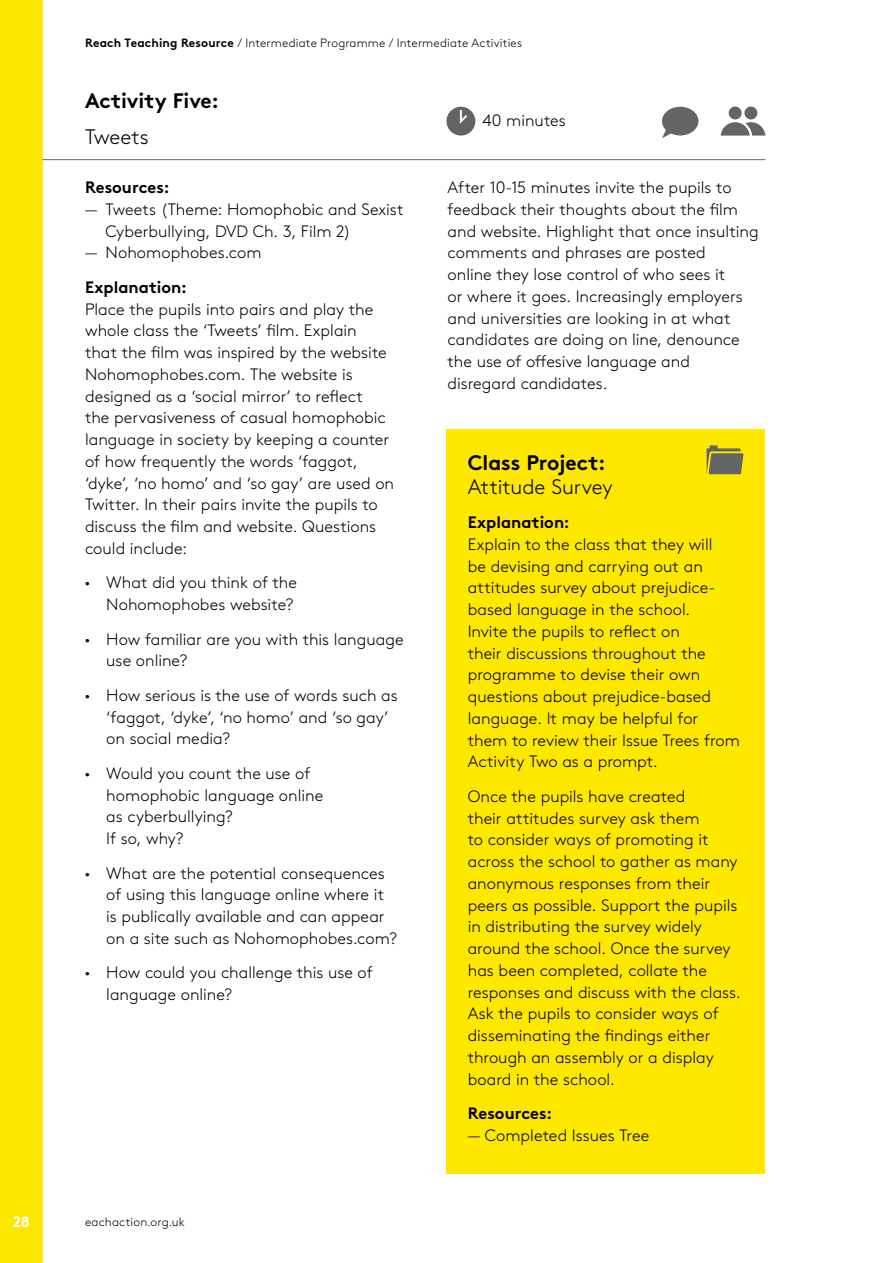
<style>
.page{position:relative;width:893px;height:1263px;background:#fff}
.page>*{position:absolute;margin:0;border:0;box-sizing:border-box;transform-origin:0 0}
.t1{font:700 21px "Brown";letter-spacing:-.005em;color:#000}
.t2{font:300 21px "Brown";letter-spacing:-.005em;color:#000}
.t3{font:300 16.5px/21.8px "Brown";color:#000}
.t4{font:700 16.5px "Brown";color:#000}
.t5{font:700 15px "Brown";color:#fff}
.t6{font:300 12px "Brown";letter-spacing:.015em;color:#000}
.s1{font-weight:700}
.s2{font-family:"Myriad Pro";font-weight:400}
</style>
<div class="page">
<div style="left:0;top:0;width:43px;height:1263px;background:#ffe800"></div>
<div style="left:744px;top:106px;width:13px;height:13px;background:#636466;border-radius:50%"></div>
<div style="left:729px;top:106px;width:13px;height:13px;background:#636466;border-radius:50%"></div>
<svg style="left:721px;top:122px;width:44px;height:14px"></svg>
<svg style="left:446px;top:107px;width:29px;height:29px"></svg>
<svg style="left:662px;top:107px;width:36px;height:31px"></svg>
<div style="left:446px;top:429px;width:319px;height:744px;background:#ffe800"></div>
<svg style="left:707px;top:445px;width:36px;height:29px"></svg>
<hr style="left:43px;top:159px;width:722px;height:1px;background:#636466">
<p class="t6" style="left:85px;top:34px;width:439px"><span class="s1">Reach Teaching Resource</span> / Intermediate Programme / Intermediate Activities</p>
<p class="t1" style="left:85px;top:84px;width:135px">Activity Five:</p>
<p class="t2" style="left:85px;top:121px;width:65px">Tweets</p>
<p class="t4" style="left:85px;top:174px;width:86px">Resources:</p>
<p class="t3" style="left:106px;top:197px;width:300px;text-indent:-21px">— Tweets (Theme: Homophobic and Sexist<br>Cyberbullying, DVD Ch. 3, Film 2)</p>
<p class="t3" style="left:85px;top:241px;width:178px">— Nohomophobes.com</p>
<p class="t4" style="left:85px;top:274px;width:104px">Explanation:</p>
<p class="t3" style="left:85px;top:297px;width:311px">Place the pupils into pairs and play the whole class the ‘Tweets’ film. Explain<br>that the film was inspired by the website Nohomophobes.com. The website is designed as a ‘social mirror’ to reflect<br>the pervasiveness of casual homophobic language in society by keeping a counter of how frequently the words ‘faggot, ‘dyke’, ‘no homo’ and ‘so gay’ are used on Twitter. In their pairs invite the pupils to discuss the film and website. Questions could include:</p>
<p class="t3" style="left:85px;top:571px;width:214px;text-align:right"><span class="s2">•</span> What did you think of the<br>Nohomophobes website?</p>
<p class="t3" style="left:106px;top:627px;width:299px;text-indent:-21px"><span class="s2">•</span> How familiar are you with this language use online?</p>
<p class="t3" style="left:106px;top:683px;width:293px;text-indent:-21px"><span class="s2">•</span> How serious is the use of words such as ‘faggot, ‘dyke’, ‘no homo’ and ‘so gay’ on social media?</p>
<p class="t3" style="left:106px;top:761px;width:218px;text-indent:-21px"><span class="s2">•</span> Would you count the use of homophobic language online as cyberbullying?<br>If so, why?</p>
<p class="t3" style="left:106px;top:861px;width:292px;text-indent:-21px"><span class="s2">•</span> What are the potential consequences of using this language online where it is publically available and can appear on a site such as Nohomophobes.com?</p>
<p class="t3" style="left:106px;top:961px;width:268px;text-indent:-21px"><span class="s2">•</span> How could you challenge this use of language online?</p>
<p class="t5" style="left:13px;top:1209px;width:19px">28</p>
<p class="t6" style="left:85px;top:1213px;width:101px">eachaction.org.uk</p>
<p class="t3" style="left:483px;top:108px;width:85px">40 minutes</p>
<p class="t3" style="left:448px;top:175px;width:313px">After 10-15 minutes invite the pupils to feedback their thoughts about the film and website. Highlight that once insulting comments and phrases are posted<br>online they lose control of who sees it<br>or where it goes. Increasingly employers and universities are looking in at what candidates are doing on line, denounce the use of offesive language and disregard candidates.</p>
<p class="t1" style="left:468px;top:445px;width:139px">Class Project:</p>
<p class="t2" style="left:468px;top:471px;width:146px">Attitude Survey</p>
<p class="t4" style="left:468px;top:509px;width:104px">Explanation:</p>
<p class="t3" style="left:468px;top:532px;width:274px">Explain to the class that they will<br>be devising and carrying out an attitudes survey about prejudice&shy;based language in the school.<br>Invite the pupils to reflect on<br>their discussions throughout the programme to devise their own questions about prejudice-based language. It may be helpful for them to review their Issue Trees from<br>Activity Two as a prompt.</p>
<p class="t3" style="left:468px;top:784px;width:275px">Once the pupils have created<br>their attitudes survey ask them<br>to consider ways of promoting it across the school to gather as many anonymous responses from their peers as possible. Support the pupils in distributing the survey widely around the school. Once the survey has been completed, collate the responses and discuss with the class.<br>Ask the pupils to consider ways of disseminating the findings either through an assembly or a display board in the school.</p>
<p class="t4" style="left:468px;top:1100px;width:86px">Resources:</p>
<p class="t3" style="left:468px;top:1123px;width:183px">— Completed Issues Tree</p>
</div>
